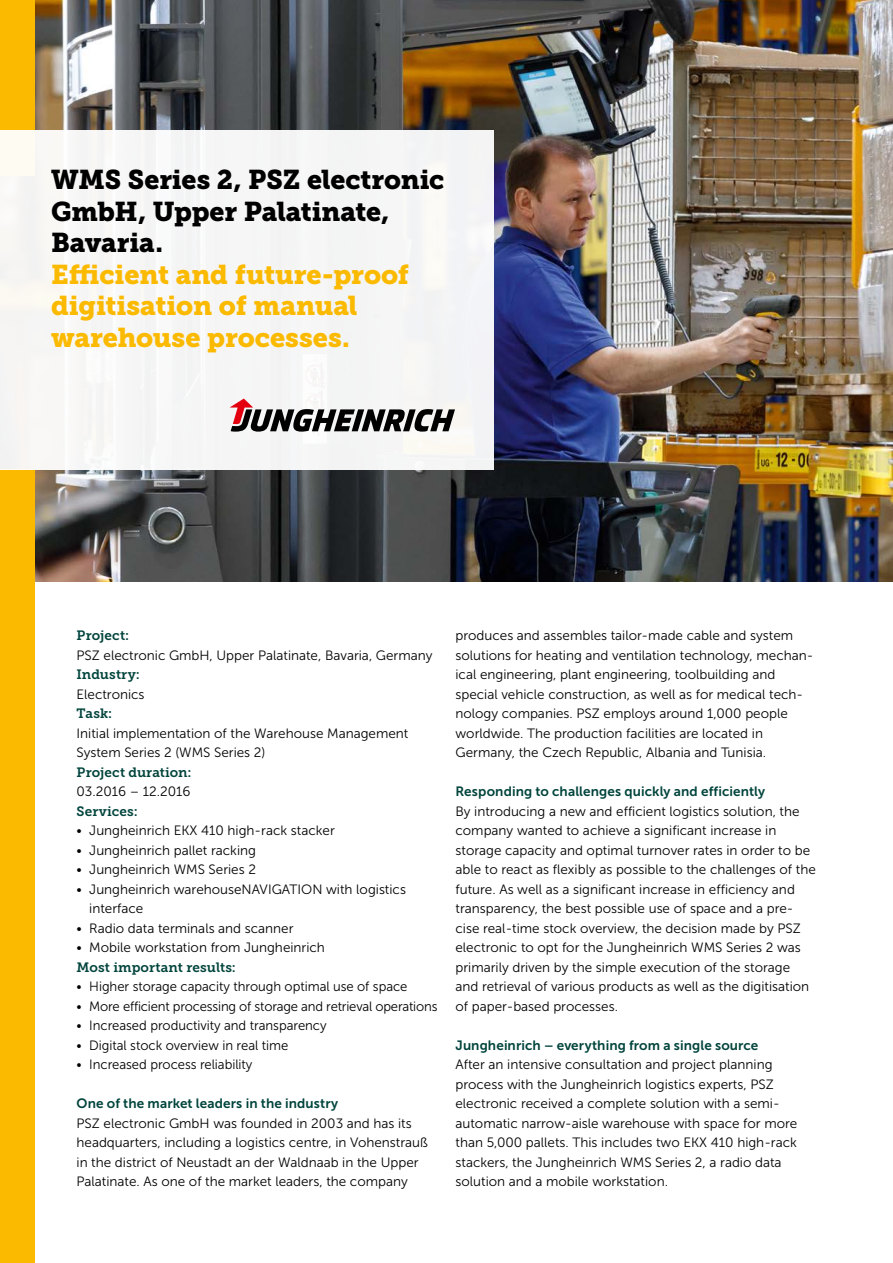
<style>
.page{position:relative;width:893px;height:1263px;background:#fff}
.page>*{position:absolute;margin:0;border:0;box-sizing:border-box;transform-origin:0 0}
.t1{font:27px/31.5px "Museo JH Slab 900";letter-spacing:-.005em;color:#fbba00}
.t2{font:27px/31.5px "Museo JH Slab 900";letter-spacing:-.005em;color:#000}
.t3{font:13.5px/19.5px "Museo JH Sans 300";color:#000}
.t4{font:13.5px "Museo JH Sans 700";letter-spacing:.01em;color:#00443c}
.t5{font:13.5px "Museo JH Slab 700";letter-spacing:.005em;color:#00443c}
</style>
<div class="page">
<img style="left:34px;top:0;width:859px;height:582px">
<div style="left:0;top:470px;width:34px;height:793px;background:#fbba00"></div>
<div style="left:0;top:0;width:34px;height:176px;background:#fbba00"></div>
<div style="left:0;top:131px;width:493px;height:339px;background:#f5f5f5"></div>
<svg style="left:230px;top:399px;width:225px;height:33px"></svg>
<h1 class="t2" style="left:51px;top:164px;width:395px">WMS Series 2, PSZ electronic<br>GmbH, Upper Palatinate,<br>Bavaria.</h1>
<h1 class="t1" style="left:51px;top:259px;width:360px">Efficient and future-proof digitisation of manual warehouse processes.</h1>
<p class="t5" style="left:77px;top:628px;width:54px">Project:</p>
<p class="t3" style="left:77px;top:646px;width:358px">PSZ electronic GmbH, Upper Palatinate, Bavaria, Germany</p>
<p class="t5" style="left:77px;top:667px;width:65px">Industry:</p>
<p class="t3" style="left:77px;top:684px;width:70px">Electronics</p>
<p class="t5" style="left:77px;top:706px;width:37px">Task:</p>
<p class="t3" style="left:77px;top:723px;width:333px">Initial implementation of the Warehouse Management<br>System Series 2 (WMS Series 2)</p>
<p class="t5" style="left:77px;top:764px;width:117px">Project duration:</p>
<p class="t3" style="left:77px;top:782px;width:116px">03.2016 – 12.2016</p>
<p class="t5" style="left:77px;top:803px;width:63px">Services:</p>
<p class="t3" style="left:77px;top:821px;width:260px">• Jungheinrich EKX 410 high-rack stacker</p>
<p class="t3" style="left:77px;top:840px;width:181px">• Jungheinrich pallet racking</p>
<p class="t3" style="left:77px;top:860px;width:181px">• Jungheinrich WMS Series 2</p>
<p class="t3" style="left:89px;top:879px;width:318px;text-indent:-13px">• Jungheinrich warehouseNAVIGATION with logistics interface</p>
<p class="t3" style="left:77px;top:918px;width:219px">• Radio data terminals and scanner</p>
<p class="t3" style="left:77px;top:938px;width:250px">• Mobile workstation from Jungheinrich</p>
<p class="t5" style="left:77px;top:959px;width:161px">Most important results:</p>
<p class="t3" style="left:77px;top:977px;width:332px">• Higher storage capacity through optimal use of space</p>
<p class="t3" style="left:77px;top:997px;width:362px">• More efficient processing of storage and retrieval operations</p>
<p class="t3" style="left:77px;top:1016px;width:252px">• Increased productivity and transparency</p>
<p class="t3" style="left:77px;top:1035px;width:213px">• Digital stock overview in real time</p>
<p class="t3" style="left:77px;top:1055px;width:177px">• Increased process reliability</p>
<p class="t4" style="left:77px;top:1096px;width:263px">One of the market leaders in the industry</p>
<p class="t3" style="left:77px;top:1114px;width:353px">PSZ electronic GmbH was founded in 2003 and has its headquarters, including a logistics centre, in Vohenstrauß in the district of Neustadt an der Waldnaab in the Upper Palatinate. As one of the market leaders, the company</p>
<p class="t3" style="left:455px;top:626px;width:359px">produces and assembles tailor-made cable and system solutions for heating and ventilation technology, mechan&shy;ical engineering, plant engineering, toolbuilding and special vehicle construction, as well as for medical tech&shy;nology companies. PSZ employs around 1,000 people worldwide. The production facilities are located in Germany, the Czech Republic, Albania and Tunisia.</p>
<p class="t4" style="left:455px;top:784px;width:311px">Responding to challenges quickly and efficiently</p>
<p class="t3" style="left:455px;top:801px;width:362px">By introducing a new and efficient logistics solution, the company wanted to achieve a significant increase in storage capacity and optimal turnover rates in order to be able to react as flexibly as possible to the challenges of the future. As well as a significant increase in efficiency and transparency, the best possible use of space and a pre&shy;cise real-time stock overview, the decision made by PSZ electronic to opt for the Jungheinrich WMS Series 2 was primarily driven by the simple execution of the storage and retrieval of various products as well as the digitisation of paper-based processes.</p>
<p class="t4" style="left:455px;top:1038px;width:304px">Jungheinrich – everything from a single source</p>
<p class="t3" style="left:455px;top:1055px;width:343px">After an intensive consultation and project planning process with the Jungheinrich logistics experts, PSZ electronic received a complete solution with a semi&shy;automatic narrow-aisle warehouse with space for more than 5,000 pallets. This includes two EKX 410 high-rack stackers, the Jungheinrich WMS Series 2, a radio data solution and a mobile workstation.</p>
</div>
